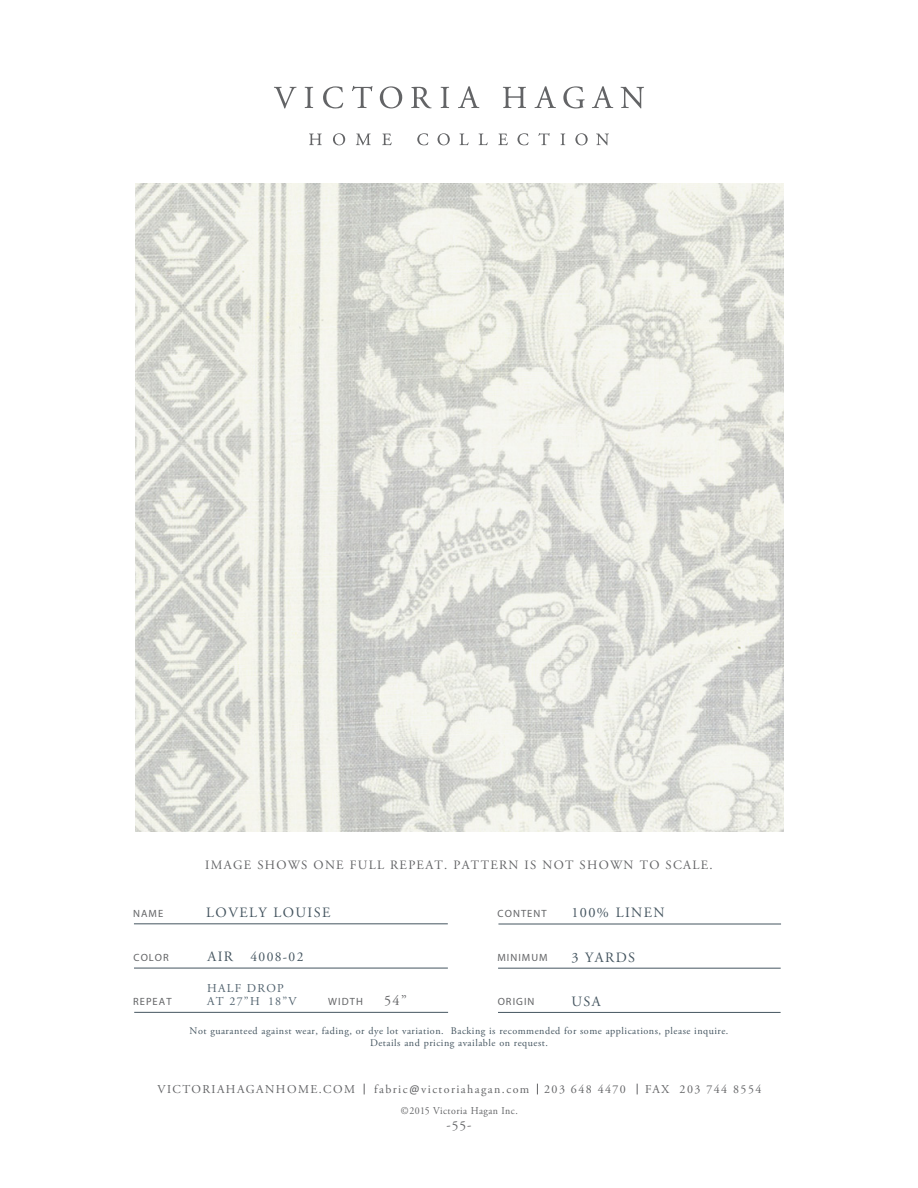
<style>
.page{position:relative;width:918px;height:1188px;background:#fff}
.page>*{position:absolute;margin:0;border:0;box-sizing:border-box;transform-origin:0 0}
.t1{font:14.25px "Adobe Garamond Pro";letter-spacing:.1em;color:#455560}
.t2{font:14.25px "Adobe Garamond Pro";color:#636466}
.t3{font:13.5px "Adobe Garamond Pro";letter-spacing:.1em;color:#455560}
.t4{font:13.5px "Adobe Garamond Pro";color:#636466}
.t5{font:12.75px "Adobe Garamond Pro";letter-spacing:.1em;color:#636466}
.t6{font:12px "Adobe Garamond Pro";letter-spacing:.12em;color:#636466}
.t7{font:12px/13.5px "Adobe Garamond Pro";letter-spacing:.1em;color:#51626e}
.t8{font:10.5px "Myriad Pro";letter-spacing:.1em;color:#636466}
.t9{font:10.5px "Adobe Garamond Pro";letter-spacing:.05em;color:#636466;scale:.94 1}
.t10{font:10.2px/12px "Adobe Garamond Pro";letter-spacing:.05em;color:#455560;text-align:center}
.s1{font-size:14.25px}
.s2{font-family:"Calibri"}
</style>
<div class="page">
<svg style="left:274px;top:87px;width:23px;height:21px"></svg>
<svg style="left:305px;top:87px;width:8px;height:21px"></svg>
<svg style="left:323px;top:86px;width:20px;height:22px"></svg>
<svg style="left:352px;top:86px;width:20px;height:22px"></svg>
<svg style="left:380px;top:86px;width:22px;height:22px"></svg>
<svg style="left:411px;top:87px;width:21px;height:21px"></svg>
<svg style="left:441px;top:87px;width:8px;height:21px"></svg>
<svg style="left:503px;top:87px;width:23px;height:21px"></svg>
<svg style="left:563px;top:86px;width:22px;height:22px"></svg>
<svg style="left:621px;top:87px;width:23px;height:21px"></svg>
<svg style="left:592px;top:86px;width:21px;height:22px"></svg>
<svg style="left:535px;top:86px;width:21px;height:22px"></svg>
<svg style="left:458px;top:86px;width:21px;height:22px"></svg>
<svg style="left:309px;top:134px;width:13px;height:11px"></svg>
<svg style="left:333px;top:133px;width:12px;height:12px"></svg>
<svg style="left:356px;top:134px;width:15px;height:11px"></svg>
<svg style="left:382px;top:134px;width:10px;height:11px"></svg>
<svg style="left:417px;top:133px;width:11px;height:12px"></svg>
<svg style="left:438px;top:133px;width:12px;height:12px"></svg>
<svg style="left:460px;top:134px;width:9px;height:11px"></svg>
<svg style="left:479px;top:134px;width:9px;height:11px"></svg>
<svg style="left:498px;top:134px;width:10px;height:11px"></svg>
<svg style="left:518px;top:133px;width:11px;height:12px"></svg>
<svg style="left:538px;top:133px;width:12px;height:12px"></svg>
<svg style="left:561px;top:134px;width:4px;height:11px"></svg>
<svg style="left:575px;top:133px;width:13px;height:12px"></svg>
<svg style="left:596px;top:134px;width:13px;height:11px"></svg>
<hr style="left:134px;top:924px;width:314px;height:1px;background:#455560">
<hr style="left:134px;top:968px;width:314px;height:1px;background:#455560">
<hr style="left:498px;top:968px;width:283px;height:1px;background:#455560">
<hr style="left:498px;top:1012px;width:283px;height:1px;background:#455560">
<hr style="left:134px;top:1012px;width:314px;height:1px;background:#455560">
<hr style="left:498px;top:924px;width:283px;height:1px;background:#455560">
<img style="left:135px;top:184px;width:648px;height:648px">
<p class="t5" style="left:205px;top:857px;width:509px">IMAGE SHOWS ONE FULL REPEAT. PATTERN IS NOT SHOWN TO SCALE.</p>
<p class="t8" style="left:133px;top:907px;width:32px">NAME</p>
<p class="t8" style="left:134px;top:951px;width:37px">COLOR</p>
<h1 class="t1" style="left:206px;top:904px;width:126px">LOVELY LOUISE</h1>
<h2 class="t3" style="left:207px;top:949px;width:98px"><span class="s1">AIR</span> 4008-02</h2>
<p class="t8" style="left:498px;top:907px;width:51px">CONTENT</p>
<p class="t8" style="left:497px;top:951px;width:52px">MINIMUM</p>
<p class="t7" style="left:207px;top:982px;width:91px">HALF DROP<br>AT 27”H 18”V</p>
<p class="t8" style="left:133px;top:995px;width:40px">REPEAT</p>
<p class="t8" style="left:328px;top:995px;width:36px">WIDTH</p>
<h1 class="t2" style="left:384px;top:992px;width:24px">54”</h1>
<p class="t8" style="left:498px;top:995px;width:38px">ORIGIN</p>
<h1 class="t1" style="left:571px;top:904px;width:95px">100% LINEN</h1>
<h1 class="t1" style="left:571px;top:949px;width:65px">3 YARDS</h1>
<h1 class="t1" style="left:571px;top:992px;width:31px">USA</h1>
<p class="t10" style="left:190px;top:1025px;width:540px">Not guaranteed against wear, fading, or dye lot variation. Backing is recommended for some applications, please inquire.<br>Details and pricing available on request.</p>
<p class="t6" style="left:158px;top:1082px;width:199px">VICTORIAHAGANHOME.COM</p>
<p class="t6" style="left:374px;top:1082px;width:253px">fabric<span class="s2">@</span>victoriahagan.com 203 648 4470</p>
<p class="t6" style="left:645px;top:1082px;width:118px">FAX 203 744 8554</p>
<p class="t9" style="left:401px;top:1104px;width:126px">©2015 Victoria Hagan Inc.</p>
<h2 class="t4" style="left:446px;top:1117px;width:27px">-55-</h2>
</div>
